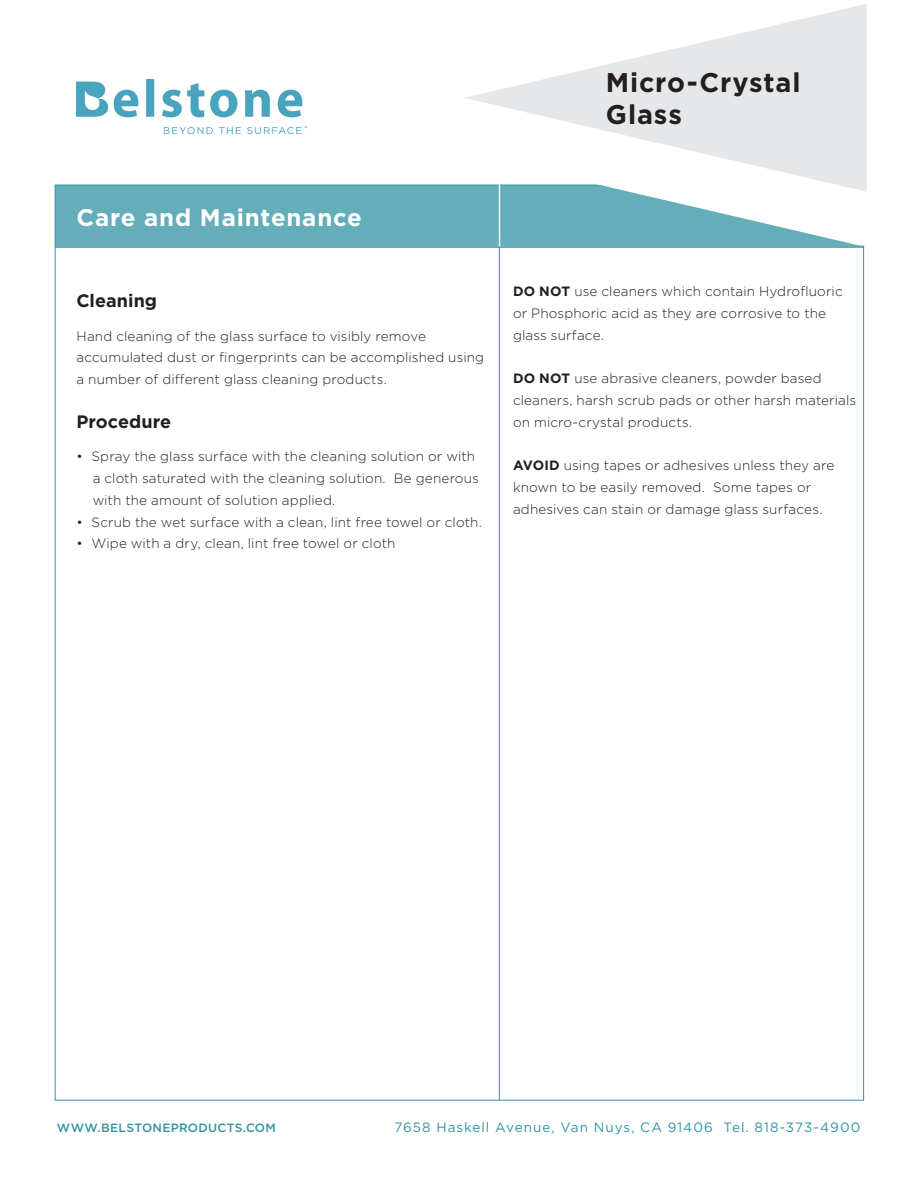
<style>
.page{position:relative;width:918px;height:1188px;background:#fff}
.page>*{position:absolute;margin:0;border:0;box-sizing:border-box;transform-origin:0 0}
.t1{font:700 27px "Gotham";letter-spacing:.03em;color:#231f20}
.t2{font:700 24px "Gotham";letter-spacing:.035em;color:#fff}
.t3{font:700 18px "Gotham";letter-spacing:.005em;color:#231f20}
.t4{font:300 13.5px/21.8px "Gotham";letter-spacing:.01em;color:#231f20}
.t5{font:13.5px "Gotham";letter-spacing:.075em;color:#3094a2}
.t6{font:500 12px "Gotham";letter-spacing:.025em;color:#3094a2}
.s1{font-weight:700}
</style>
<div class="page">
<div style="left:56px;top:185px;width:808px;height:62px;background:#63aeb9"></div>
<hr style="left:499px;top:234px;width:1px;height:866px;background:#3094a2">
<img style="left:77px;top:80px;width:230px;height:55px">
<svg style="left:381px;top:4px;width:486px;height:281px"></svg>
<p class="t1" style="left:606px;top:65px;width:196px">Micro-Crystal</p>
<p class="t1" style="left:606px;top:97px;width:78px">Glass</p>
<p class="t2" style="left:76px;top:201px;width:287px">Care and Maintenance</p>
<p class="t3" style="left:76px;top:289px;width:82px">Cleaning</p>
<p class="t4" style="left:76px;top:325px;width:409px">Hand cleaning of the glass surface to visibly remove accumulated dust or fingerprints can be accomplished using a number of different glass cleaning products.</p>
<p class="t3" style="left:76px;top:409px;width:96px">Procedure</p>
<p class="t4" style="left:76px;top:445px;width:400px">• Spray the glass surface with the cleaning solution or with</p>
<p class="t4" style="left:93px;top:467px;width:388px">a cloth saturated with the cleaning solution. Be generous</p>
<p class="t4" style="left:93px;top:489px;width:244px">with the amount of solution applied.</p>
<p class="t4" style="left:76px;top:511px;width:407px">• Scrub the wet surface with a clean, lint free towel or cloth.</p>
<p class="t4" style="left:76px;top:532px;width:320px">• Wipe with a dry, clean, lint free towel or cloth</p>
<p class="t4" style="left:513px;top:280px;width:331px"><span class="s1">DO NOT</span> use cleaners which contain Hydrofluoric or Phosphoric acid as they are corrosive to the glass surface.</p>
<p class="t4" style="left:513px;top:367px;width:345px"><span class="s1">DO NOT</span> use abrasive cleaners, powder based cleaners, harsh scrub pads or other harsh materials on micro-crystal products.</p>
<p class="t4" style="left:513px;top:454px;width:323px"><span class="s1">AVOID</span> using tapes or adhesives unless they are known to be easily removed. Some tapes or adhesives can stain or damage glass surfaces.</p>
<p class="t6" style="left:57px;top:1120px;width:221px">WWW.BELSTONEPRODUCTS.COM</p>
<p class="t5" style="left:394px;top:1119px;width:468px">7658 Haskell Avenue, Van Nuys, CA 91406 Tel. 818-373-4900</p>
</div>
